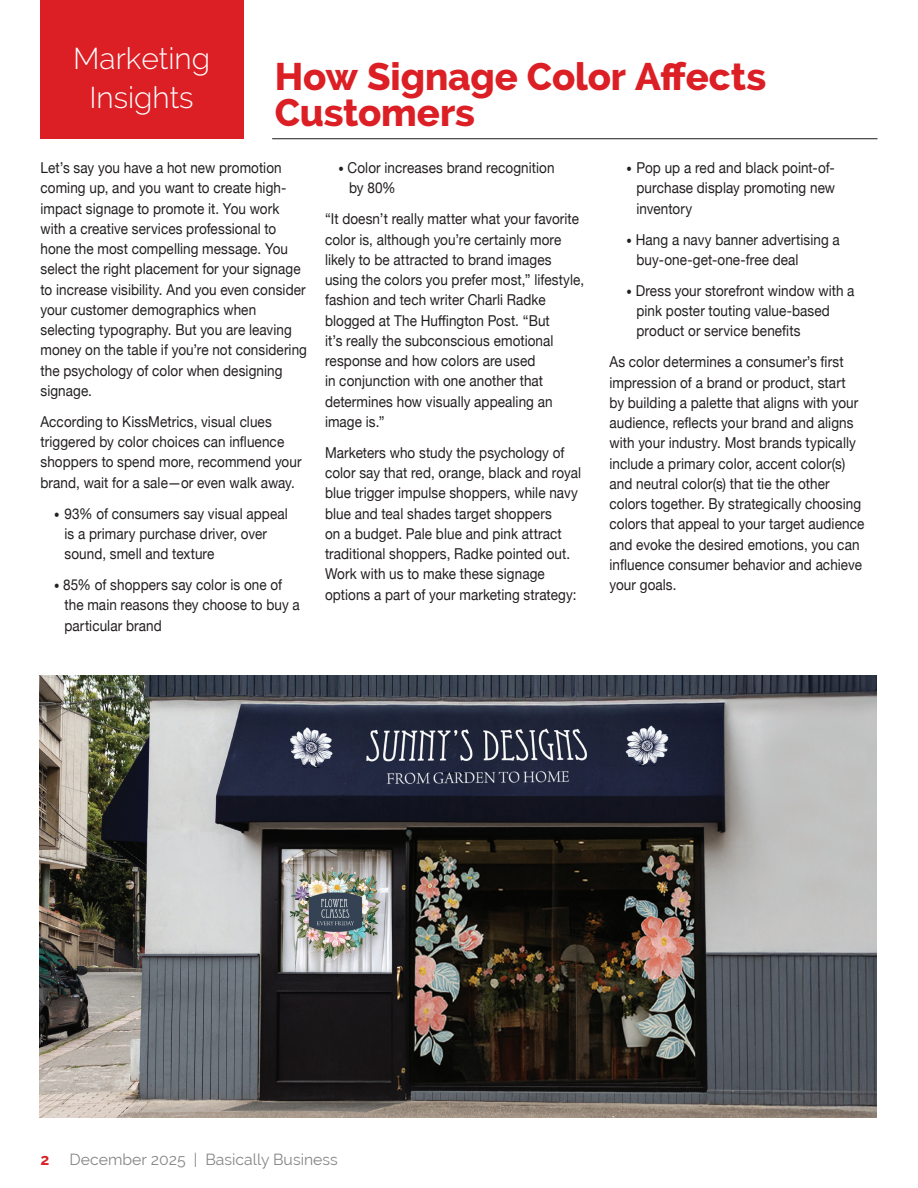
<style>
.page{position:relative;width:918px;height:1188px;background:#fff}
.page>*{position:absolute;margin:0;border:0;box-sizing:border-box;transform-origin:0 0}
.t1{font:800 38.25px/36px "Raleway";letter-spacing:-.005em;color:#db1f25}
.t2{font:300 30px/39px "Raleway";color:#fff;text-align:center}
.t3{font:15.75px "Raleway";color:#878687}
.t4{font:700 15.75px "Raleway";color:#db1f25}
.t5{font:15px/20.2px "Helvetica Neue";letter-spacing:.005em;color:#231f20;scale:.9 1}
.s1{font-weight:900;font-stretch:condensed;font-size:12px}
</style>
<div class="page">
<img style="left:40px;top:675px;width:836px;height:443px">
<hr style="left:272px;top:138px;width:606px;height:1px;background:#1f1a1c">
<div style="left:40px;top:0;width:204px;height:139px;background:#db1f25"></div>
<h2 class="t2" style="left:73px;top:39px;width:138px">Marketing<br>Insights</h2>
<h1 class="t1" style="left:275px;top:59px;width:493px">How Signage Color Affects<br>Customers</h1>
<p class="t5" style="left:40px;top:158px;width:298px">Let’s say you have a hot new promotion coming up, and you want to create high&shy;impact signage to promote it. You work with a creative services professional to hone the most compelling message. You select the right placement for your signage to increase visibility. And you even consider your customer demographics when selecting typography. But you are leaving money on the table if you’re not considering the psychology of color when designing signage.</p>
<p class="t5" style="left:40px;top:412px;width:292px">According to KissMetrics, visual clues triggered by color choices can influence shoppers to spend more, recommend your brand, wait for a sale—or even walk away.</p>
<p class="t5" style="left:65px;top:504px;width:250px;text-indent:-11px"><span class="s1">•</span> 93% of consumers say visual appeal is a primary purchase driver, over sound, smell and texture</p>
<p class="t5" style="left:65px;top:576px;width:263px;text-indent:-11px"><span class="s1">•</span> 85% of shoppers say color is one of the main reasons they choose to buy a particular brand</p>
<p class="t5" style="left:349px;top:158px;width:230px;text-indent:-11px"><span class="s1">•</span> Color increases brand recognition by 80%</p>
<p class="t5" style="left:325px;top:210px;width:289px">“It doesn’t really matter what your favorite color is, although you’re certainly more likely to be attracted to brand images using the colors you prefer most,” lifestyle, fashion and tech writer Charli Radke blogged at The Huffington Post. “But<br>it’s really the subconscious emotional response and how colors are used<br>in conjunction with one another that determines how visually appealing an image is.”</p>
<p class="t5" style="left:325px;top:443px;width:286px">Marketers who study the psychology of color say that red, orange, black and royal blue trigger impulse shoppers, while navy blue and teal shades target shoppers<br>on a budget. Pale blue and pink attract traditional shoppers, Radke pointed out.<br>Work with us to make these signage options a part of your marketing strategy:</p>
<p class="t5" style="left:637px;top:158px;width:222px;text-align:justify;text-indent:-10px"><span class="s1">•</span> Pop up a red and black point-of&shy;purchase display promoting new inventory</p>
<p class="t5" style="left:637px;top:230px;width:227px;text-indent:-10px"><span class="s1">•</span> Hang a navy banner advertising a buy-one-get-one-free deal</p>
<p class="t5" style="left:637px;top:281px;width:244px;text-indent:-10px"><span class="s1">•</span> Dress your storefront window with a pink poster touting value-based product or service benefits</p>
<p class="t5" style="left:610px;top:353px;width:285px">As color determines a consumer’s first impression of a brand or product, start<br>by building a palette that aligns with your audience, reflects your brand and aligns with your industry. Most brands typically include a primary color, accent color(s) and neutral color(s) that tie the other colors together. By strategically choosing colors that appeal to your target audience and evoke the desired emotions, you can influence consumer behavior and achieve your goals.</p>
<p class="t4" style="left:40px;top:1150px;width:10px">2</p>
<p class="t3" style="left:70px;top:1150px;width:270px">December 2025 | Basically Business</p>
</div>
